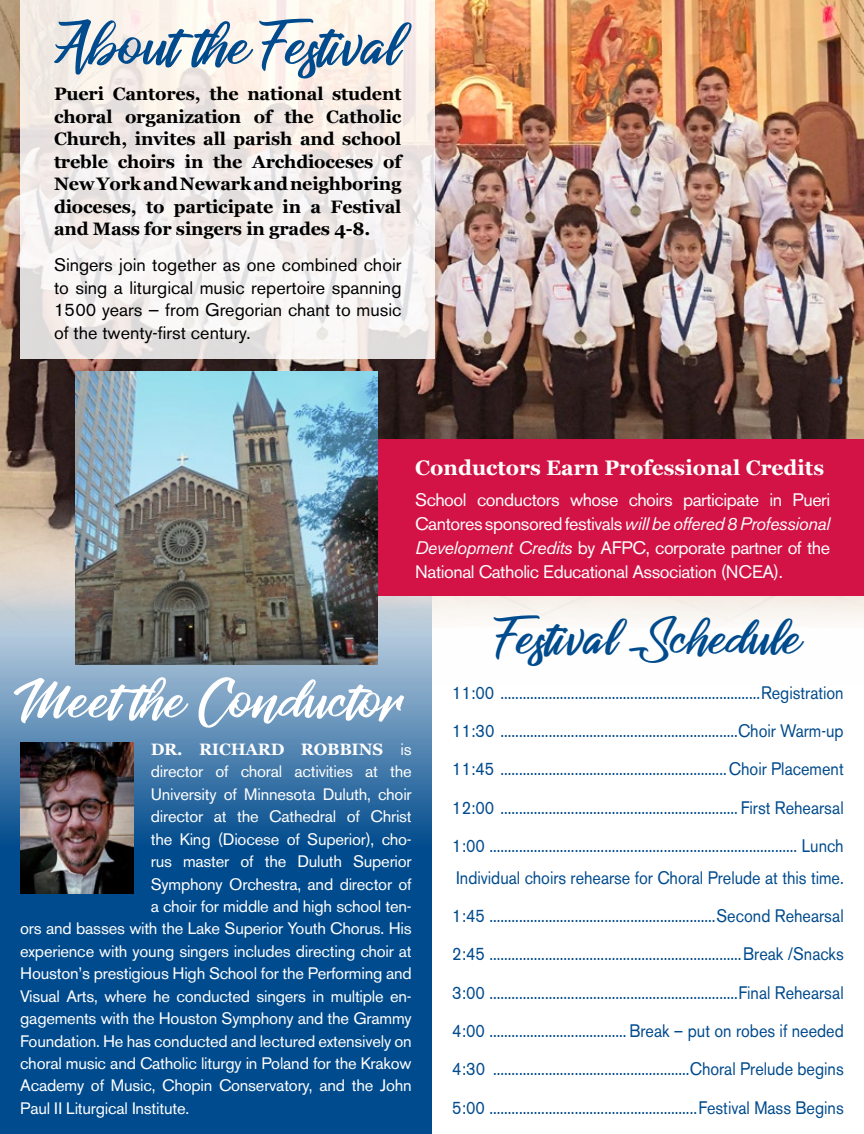
<style>
.page{position:relative;width:864px;height:1134px;background:#fff}
.page>*{position:absolute;margin:0;border:0;box-sizing:border-box;transform-origin:0 0}
.t1{font:49.5px "Raph Lanok Future";color:#004b8d;scale:1.15 1}
.t2{font:46.5px "Raph Lanok Future";letter-spacing:.01em;color:#fff;scale:1.15 1}
.t3{font:42px "Raph Lanok Future";letter-spacing:.01em;color:#004b8d;scale:1.15 1}
.t4{font:700 21px "Georgia";color:#fff}
.t5{font:18px/38.4px "Akzidenz Grotesk BE";color:#004b8d;text-align:justify;scale:.9 1}
.t6{font:700 18px/22.5px "Georgia";letter-spacing:-.01em;color:#000;text-align:justify}
.t7{font:18px/24px "Akzidenz Grotesk BE";letter-spacing:-.025em;color:#fff;text-align:justify}
.t8{font:18px/22.5px "Akzidenz Grotesk BE";color:#000;text-align:justify}
.t9{font:16.5px "Akzidenz Grotesk BE";letter-spacing:-.015em;color:#fff}
.t10{font:700 16.5px "Georgia";letter-spacing:-.015em;color:#fff}
.s1{font-style:italic}
.s2{font-family:"Akzidenz Grotesk BE";font-weight:400}
</style>
<div class="page">
<img style="left:0;top:0;width:864px;height:624px">
<svg style="left:0;top:554px;width:432px;height:293px;background:#6490b6"></svg>
<svg style="left:20px;top:0;width:415px;height:358px"></svg>
<div style="left:348px;top:439px;width:516px;height:157px;background:#d31245"></div>
<div style="left:0;top:847px;width:432px;height:287px;background:#004b8d"></div>
<img style="left:76px;top:372px;width:302px;height:293px">
<img style="left:20px;top:743px;width:113px;height:151px">
<h1 class="t1" style="left:54px;top:18px;width:303px">About the Festival</h1>
<p class="t6" style="left:54px;top:82px;width:349px">Pueri Cantores, the national student choral organization of the Catholic Church, invites all parish and school treble choirs in the Archdioceses of New York and Newark and neighboring dioceses, to participate in a Festival and Mass for singers in grades 4-8.</p>
<p class="t8" style="left:54px;top:254px;width:349px">Singers join together as one combined choir to sing a liturgical music repertoire spanning 1500 years — from Gregorian chant to music of the twenty-first century.</p>
<p class="t4" style="left:415px;top:452px;width:410px">Conductors Earn Professional Credits</p>
<p class="t7" style="left:415px;top:488px;width:417px">School conductors whose choirs participate in Pueri Cantores sponsored festivals <span class="s1">will be offered 8 Professional Development Credits</span> by AFPC, corporate partner of the National Catholic Educational Association (NCEA).</p>
<h3 class="t3" style="left:494px;top:615px;width:270px">Festival Schedule</h3>
<p class="t5" style="left:452px;top:673px;width:437px">11:00 ......................................................................Registration 11:30 ................................................................Choir Warm-up 11:45 .............................................................Choir Placement 12:00 ................................................................ First Rehearsal 1:00 ................................................................................... Lunch</p>
<p class="t5" style="left:452px;top:858px;width:437px">Individual choirs rehearse for Choral Prelude at this time.<br>1:45 .............................................................Second Rehearsal 2:45 ....................................................................Break /Snacks 3:00 ...................................................................Final Rehearsal 4:00 ..................................... Break – put on robes if needed 4:30 .....................................................Choral Prelude begins 5:00 ........................................................Festival Mass Begins</p>
<h2 class="t2" style="left:14px;top:674px;width:342px">Meet the Conductor</h2>
<p class="t10" style="left:151px;top:737px;width:262px">DR. RICHARD ROBBINS <span class="s2">is</span></p>
<p class="t9" style="left:151px;top:762px;width:262px">director of choral activities at the</p>
<p class="t9" style="left:151px;top:784px;width:262px">University of Minnesota Duluth, choir</p>
<p class="t9" style="left:151px;top:807px;width:262px">director at the Cathedral of Christ</p>
<p class="t9" style="left:151px;top:829px;width:262px">the King (Diocese of Superior), cho-</p>
<p class="t9" style="left:151px;top:852px;width:262px">rus master of the Duluth Superior</p>
<p class="t9" style="left:151px;top:874px;width:262px">Symphony Orchestra, and director of</p>
<p class="t9" style="left:151px;top:896px;width:262px">a choir for middle and high school ten-</p>
<p class="t9" style="left:20px;top:919px;width:393px">ors and basses with the Lake Superior Youth Chorus. His</p>
<p class="t9" style="left:20px;top:941px;width:393px">experience with young singers includes directing choir at</p>
<p class="t9" style="left:20px;top:964px;width:393px">Houston’s prestigious High School for the Performing and</p>
<p class="t9" style="left:20px;top:986px;width:393px">Visual Arts, where he conducted singers in multiple en-</p>
<p class="t9" style="left:20px;top:1009px;width:393px">gagements with the Houston Symphony and the Grammy</p>
<p class="t9" style="left:20px;top:1031px;width:393px">Foundation. He has conducted and lectured extensively on</p>
<p class="t9" style="left:20px;top:1053px;width:393px">choral music and Catholic liturgy in Poland for the Krakow</p>
<p class="t9" style="left:20px;top:1076px;width:393px">Academy of Music, Chopin Conservatory, and the John</p>
<p class="t9" style="left:20px;top:1098px;width:170px">Paul II Liturgical Institute.</p>
</div>
